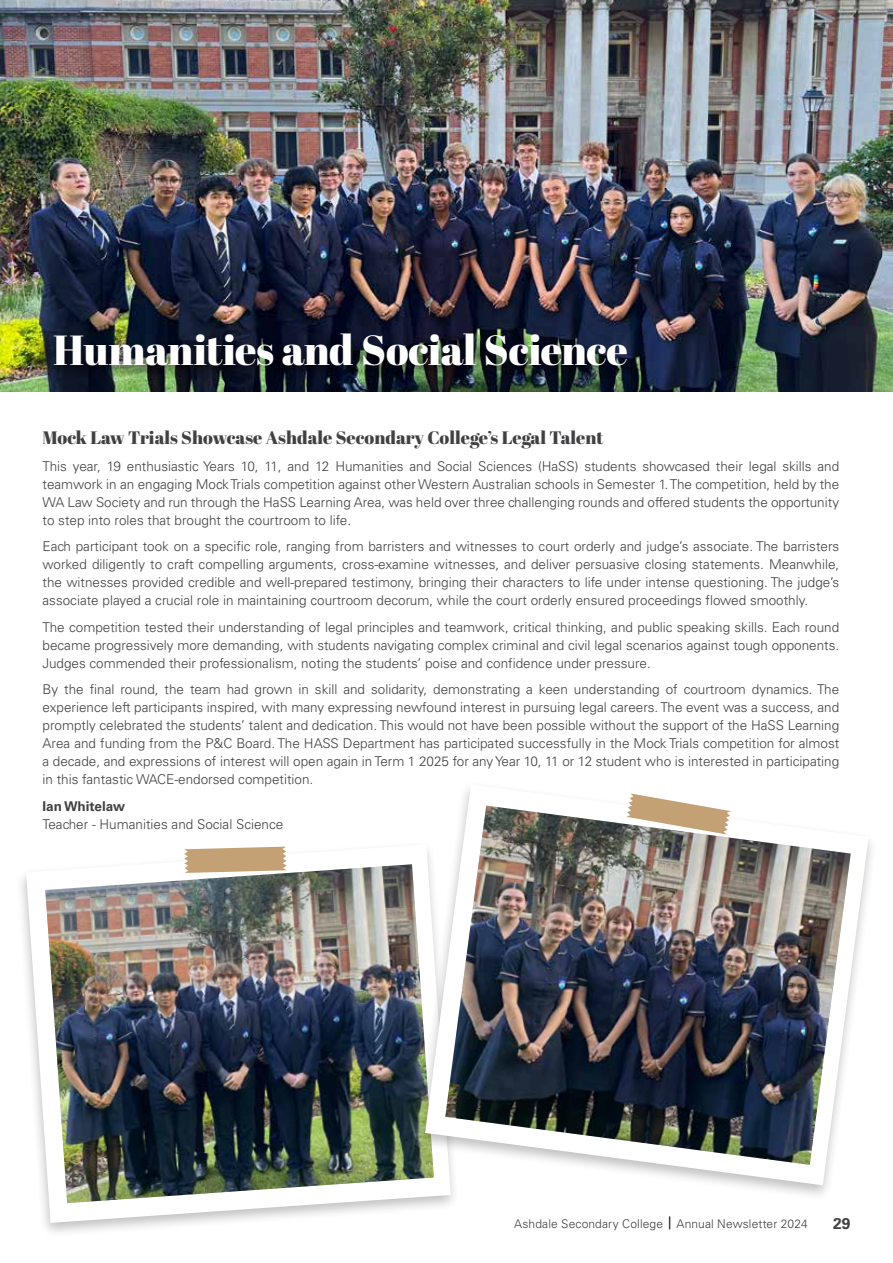
<style>
.page{position:relative;width:893px;height:1263px;background:#fff}
.page>*{position:absolute;margin:0;border:0;box-sizing:border-box;transform-origin:0 0}
.t1{font:42px "Abril Fatface";letter-spacing:-.01em;color:#fff}
.t2{font:18px "Abril Fatface";color:#414042}
.t3{font:700 15.6px "Univers LT Std";color:#414042}
.t4{font:300 13.5px/18px "Univers";color:#414042;text-align:justify}
.t5{font:700 13.5px "Univers LT Std";color:#414042}
.t6{font:300 12px "Univers";letter-spacing:.01em;color:#414042}
</style>
<div class="page">
<svg style="left:669px;top:1217px;width:1px;height:12px"></svg>
<img style="left:1px;top:0;width:892px;height:391px">
<div style="left:33px;top:330px;width:589px;height:50px;background:#000;opacity:.6"></div>
<div style="left:15px;top:840px;width:445px;height:399px;background:#000;opacity:.25"></div>
<svg style="left:26px;top:844px;width:425px;height:379px"></svg>
<img style="left:45px;top:864px;width:389px;height:339px">
<svg style="left:184px;top:847px;width:103px;height:26px;background:#cbad86"></svg>
<div style="left:414px;top:780px;width:464px;height:421px;background:#000;opacity:.25"></div>
<svg style="left:425px;top:784px;width:444px;height:401px"></svg>
<img style="left:445px;top:806px;width:406px;height:359px">
<svg style="left:626px;top:793px;width:105px;height:41px"></svg>
<h1 class="t1" style="left:53px;top:321px;width:576px">Humanities and Social Science</h1>
<h2 class="t2" style="left:43px;top:425px;width:563px">Mock Law Trials Showcase Ashdale Secondary College’s Legal Talent</h2>
<p class="t4" style="left:43px;top:457px;width:798px">This year, 19 enthusiastic Years 10, 11, and 12 Humanities and Social Sciences (HaSS) students showcased their legal skills and teamwork in an engaging Mock Trials competition against other Western Australian schools in Semester 1. The competition, held by the WA Law Society and run through the HaSS Learning Area, was held over three challenging rounds and offered students the opportunity to step into roles that brought the courtroom to life.</p>
<p class="t4" style="left:43px;top:537px;width:798px">Each participant took on a specific role, ranging from barristers and witnesses to court orderly and judge’s associate. The barristers worked diligently to craft compelling arguments, cross-examine witnesses, and deliver persuasive closing statements. Meanwhile, the witnesses provided credible and well-prepared testimony, bringing their characters to life under intense questioning. The judge’s associate played a crucial role in maintaining courtroom decorum, while the court orderly ensured proceedings flowed smoothly.</p>
<p class="t4" style="left:43px;top:618px;width:798px">The competition tested their understanding of legal principles and teamwork, critical thinking, and public speaking skills. Each round became progressively more demanding, with students navigating complex criminal and civil legal scenarios against tough opponents.<br>Judges commended their professionalism, noting the students’ poise and confidence under pressure.</p>
<p class="t4" style="left:43px;top:680px;width:798px">By the final round, the team had grown in skill and solidarity, demonstrating a keen understanding of courtroom dynamics. The experience left participants inspired, with many expressing newfound interest in pursuing legal careers. The event was a success, and promptly celebrated the students’ talent and dedication. This would not have been possible without the support of the HaSS Learning Area and funding from the P&amp;C Board. The HASS Department has participated successfully in the Mock Trials competition for almost a decade, and expressions of interest will open again in Term 1 2025 for any Year 10, 11 or 12 student who is interested in participating in this fantastic WACE-endorsed competition.</p>
<p class="t5" style="left:43px;top:798px;width:84px">Ian Whitelaw</p>
<p class="t4" style="left:43px;top:815px;width:242px">Teacher - Humanities and Social Science</p>
<p class="t6" style="left:514px;top:1216px;width:295px">Ashdale Secondary College Annual Newsletter 2024</p>
<p class="t3" style="left:833px;top:1214px;width:19px">29</p>
</div>
